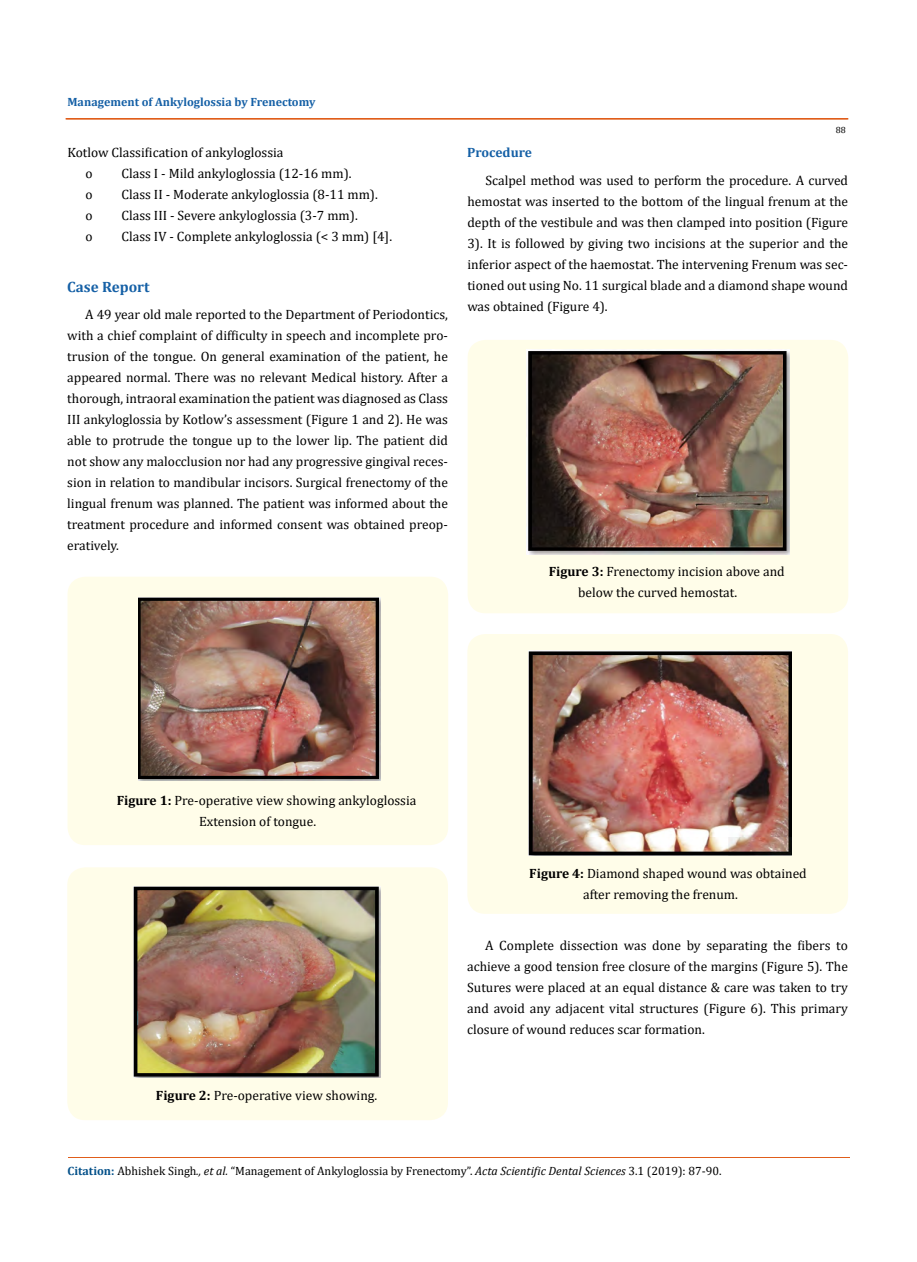
<style>
.page{position:relative;width:917px;height:1262px;background:#fff}
.page>*{position:absolute;margin:0;border:0;box-sizing:border-box;transform-origin:0 0}
.t1{font:700 15px "Cambria";color:#1560a6}
.t2{font:13.5px/21px "Cambria";color:#000}
.t3{font:700 13.5px "Cambria";color:#1560a6}
.t4{font:12px "Cambria";color:#000}
.t5{font:700 12px "Cambria";color:#1560a6}
.t6{font:9px "Cambria";color:#000}
.s1{font-weight:700}
.s2{font-weight:700;color:#035089}
.s3{font-style:italic}
</style>
<div class="page">
<div style="left:67px;top:576px;width:381px;height:269px;background:#fffde9;border-radius:18px"></div>
<img style="left:139px;top:597px;width:242px;height:183px">
<div style="left:67px;top:867px;width:381px;height:253px;background:#fffde9;border-radius:18px"></div>
<img style="left:133px;top:886px;width:247px;height:191px">
<div style="left:467px;top:340px;width:381px;height:273px;background:#fffde9;border-radius:18px"></div>
<img style="left:526px;top:349px;width:263px;height:205px">
<div style="left:467px;top:634px;width:381px;height:280px;background:#fffde9;border-radius:18px"></div>
<img style="left:529px;top:650px;width:262px;height:205px">
<hr style="left:68px;top:1157px;width:782px;height:1px;background:#e05d1a">
<p class="t5" style="left:67px;top:94px;width:249px">Management of Ankyloglossia by Frenectomy</p>
<p class="t2" style="left:85px;top:142px;width:199px;text-indent:-18px">Kotlow Classification of ankyloglossia o</p>
<p class="t2" style="left:121px;top:163px;width:232px">Class I - Mild ankyloglossia (12-16 mm).</p>
<p class="t2" style="left:85px;top:184px;width:9px">o</p>
<p class="t2" style="left:121px;top:184px;width:258px">Class II - Moderate ankyloglossia (8-11 mm).</p>
<p class="t2" style="left:85px;top:205px;width:9px">o</p>
<p class="t2" style="left:121px;top:205px;width:238px">Class III - Severe ankyloglossia (3-7 mm).</p>
<p class="t2" style="left:85px;top:226px;width:9px">o</p>
<p class="t2" style="left:121px;top:226px;width:272px">Class IV - Complete ankyloglossia (&lt; 3 mm) [4].</p>
<p class="t1" style="left:67px;top:276px;width:84px">Case Report</p>
<p class="t2" style="left:67px;top:303px;width:382px;text-align:justify;text-indent:18px">A 49 year old male reported to the Department of Periodontics, with a chief complaint of difficulty in speech and incomplete pro&shy;trusion of the tongue. On general examination of the patient, he appeared normal. There was no relevant Medical history. After a thorough, intraoral examination the patient was diagnosed as Class III ankyloglossia by Kotlow’s assessment (Figure 1 and 2). He was able to protrude the tongue up to the lower lip. The patient did not show any malocclusion nor had any progressive gingival reces&shy;sion in relation to mandibular incisors. Surgical frenectomy of the lingual frenum was planned. The patient was informed about the treatment procedure and informed consent was obtained preop&shy;eratively.</p>
<p class="t3" style="left:467px;top:143px;width:66px">Procedure</p>
<p class="t6" style="left:835px;top:125px;width:11px">88</p>
<p class="t2" style="left:467px;top:169px;width:382px;text-align:justify;text-indent:18px">Scalpel method was used to perform the procedure. A curved hemostat was inserted to the bottom of the lingual frenum at the depth of the vestibule and was then clamped into position (Figure 3). It is followed by giving two incisions at the superior and the inferior aspect of the haemostat. The intervening Frenum was sec&shy;tioned out using No. 11 surgical blade and a diamond shape wound was obtained (Figure 4).</p>
<p class="t2" style="left:578px;top:561px;width:208px;text-indent:-29px"><span class="s1">Figure 3:</span> Frenectomy incision above and below the curved hemostat.</p>
<p class="t2" style="left:199px;top:790px;width:219px;text-indent:-82px"><span class="s1">Figure 1:</span> Pre-operative view showing ankyloglossia<br>Extension of tongue.</p>
<p class="t2" style="left:156px;top:1085px;width:223px"><span class="s1">Figure 2:</span> Pre-operative view showing.</p>
<p class="t2" style="left:583px;top:862px;width:225px;text-indent:-54px"><span class="s1">Figure 4:</span> Diamond shaped wound was obtained after removing the frenum.</p>
<p class="t2" style="left:467px;top:934px;width:382px;text-align:justify;text-indent:18px">A Complete dissection was done by separating the fibers to achieve a good tension free closure of the margins (Figure 5). The Sutures were placed at an equal distance &amp; care was taken to try and avoid any adjacent vital structures (Figure 6). This primary closure of wound reduces scar formation.</p>
<p class="t4" style="left:67px;top:1164px;width:655px"><span class="s2">Citation:</span> Abhishek Singh<span class="s3">., et al.</span> “Management of Ankyloglossia by Frenectomy”. <span class="s3">Acta Scientific Dental Sciences</span> 3.1 (2019): 87-90.</p>
</div>
